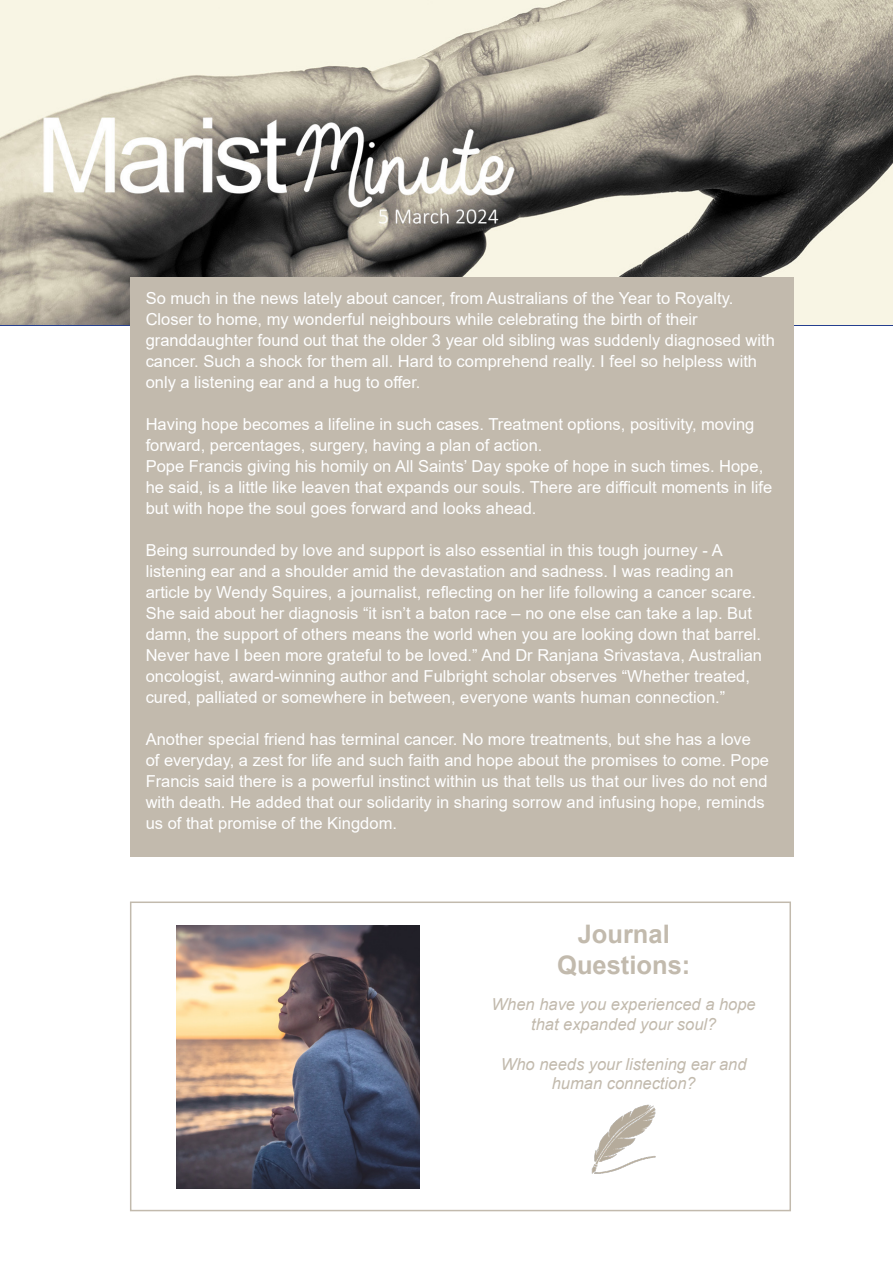
<style>
.page{position:relative;width:893px;height:1263px;background:#fff}
.page>*{position:absolute;margin:0;border:0;box-sizing:border-box;transform-origin:0 0}
.t1{font:700 25.5px "Arial";color:#c2baad}
.t2{font:16.5px/21px "Arial";color:#fff}
.t3{font:italic 16.5px/19.8px "Arial";color:#c2baad;text-align:center}
</style>
<div class="page">
<div style="left:130px;top:901px;width:661px;height:310px;border:2px solid #c2baad"></div>
<img style="left:0;top:0;width:893px;height:324px">
<div style="left:131px;top:277px;width:663px;height:580px;background:#c2baad"></div>
<img style="left:176px;top:925px;width:243px;height:263px">
<img style="left:591px;top:1104px;width:65px;height:70px">
<p class="t2" style="left:146px;top:287px;width:631px">So much in the news lately about cancer, from Australians of the Year to Royalty.<br>Closer to home, my wonderful neighbours while celebrating the birth of their granddaughter found out that the older 3 year old sibling was suddenly diagnosed with cancer. Such a shock for them all. Hard to comprehend really. I feel so helpless with only a listening ear and a hug to offer.</p>
<p class="t2" style="left:146px;top:413px;width:610px">Having hope becomes a lifeline in such cases. Treatment options, positivity, moving forward, percentages, surgery, having a plan of action.</p>
<p class="t2" style="left:146px;top:455px;width:628px">Pope Francis giving his homily on All Saints’ Day spoke of hope in such times. Hope, he said, is a little like leaven that expands our souls. There are difficult moments in life but with hope the soul goes forward and looks ahead.</p>
<p class="t2" style="left:146px;top:539px;width:618px">Being surrounded by love and support is also essential in this tough journey - A listening ear and a shoulder amid the devastation and sadness. I was reading an article by Wendy Squires, a journalist, reflecting on her life following a cancer scare.<br>She said about her diagnosis “it isn’t a baton race – no one else can take a lap. But damn, the support of others means the world when you are looking down that barrel.<br>Never have I been more grateful to be loved.” And Dr Ranjana Srivastava, Australian oncologist, award-winning author and Fulbright scholar observes “Whether treated, cured, palliated or somewhere in between, everyone wants human connection.”</p>
<p class="t2" style="left:146px;top:728px;width:625px">Another special friend has terminal cancer. No more treatments, but she has a love<br>of everyday, a zest for life and such faith and hope about the promises to come. Pope Francis said there is a powerful instinct within us that tells us that our lives do not end with death. He added that our solidarity in sharing sorrow and infusing hope, reminds us of that promise of the Kingdom.</p>
<p class="t1" style="left:578px;top:916px;width:94px">Journal</p>
<p class="t1" style="left:557px;top:947px;width:135px">Questions:</p>
<p class="t3" style="left:492px;top:995px;width:266px">When have you experienced a hope that expanded your soul?</p>
<p class="t3" style="left:501px;top:1054px;width:247px">Who needs your listening ear and human connection?</p>
</div>
